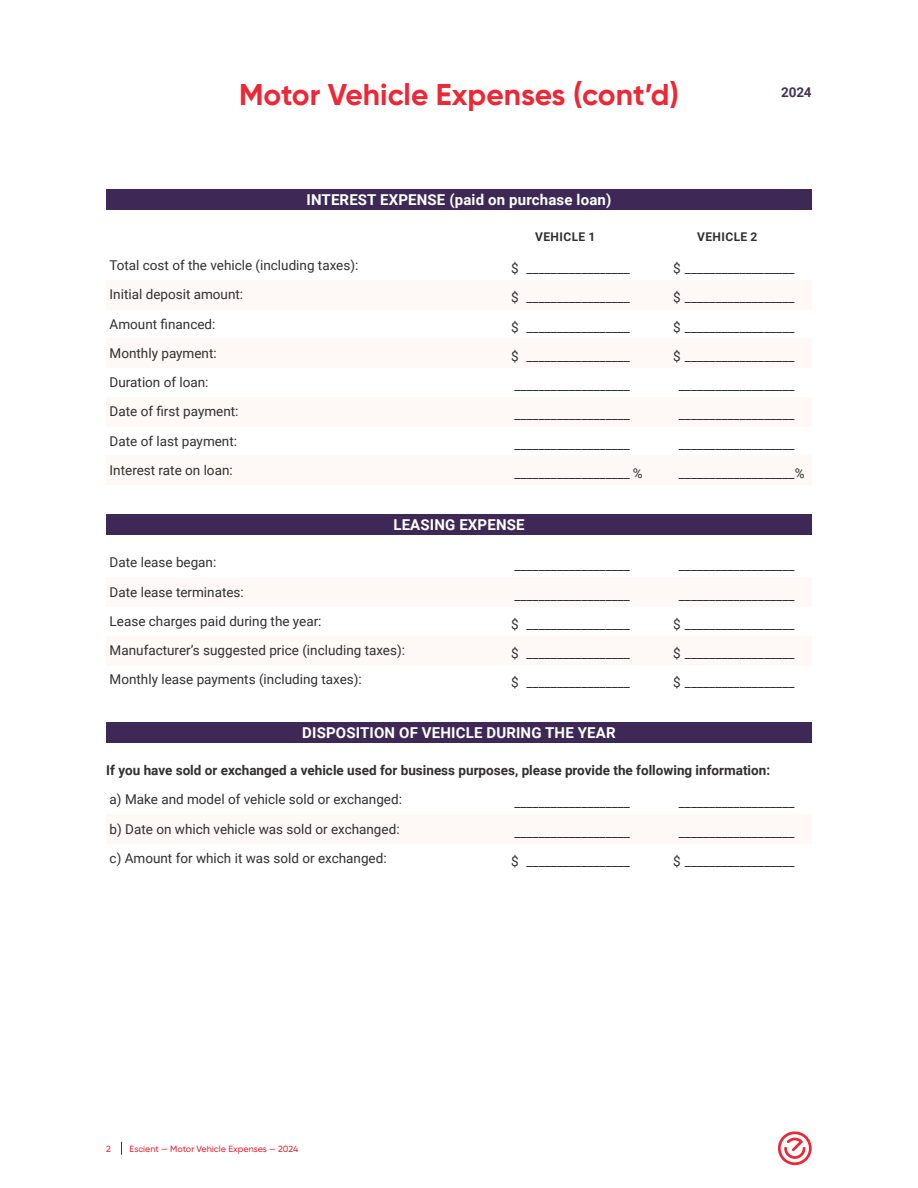
<style>
.page{position:relative;width:918px;height:1188px;background:#fff}
.page>*{position:absolute;margin:0;border:0;box-sizing:border-box;transform-origin:0 0}
.t1{font:700 30px "Gilroy";color:#ed2836}
.t2{font:700 15px "Roboto";letter-spacing:.01em;color:#fff}
.Paragraph_Style_1{font:13.5px "Roboto";color:#312f30}
.t3{font:700 13.5px "Roboto";color:#312f30}
.t4{font:700 13.5px "Roboto";color:#44315a}
.t5{font:700 12px "Roboto";letter-spacing:.035em;color:#312f30}
.t6{font:500 9px "Gilroy";color:#ed2836}
</style>
<div class="page">
<div style="left:106px;top:280px;width:706px;height:30px;background:#fef8f6"></div>
<div style="left:106px;top:338px;width:706px;height:30px;background:#fef8f6"></div>
<div style="left:106px;top:397px;width:706px;height:30px;background:#fef8f6"></div>
<div style="left:106px;top:455px;width:706px;height:30px;background:#fef8f6"></div>
<div style="left:106px;top:577px;width:706px;height:30px;background:#fef8f6"></div>
<div style="left:106px;top:636px;width:706px;height:30px;background:#fef8f6"></div>
<div style="left:106px;top:814px;width:706px;height:30px;background:#fef8f6"></div>
<svg style="left:121px;top:1142px;width:1px;height:13px"></svg>
<div style="left:106px;top:189px;width:706px;height:20px;background:#3e2956"></div>
<div style="left:106px;top:515px;width:706px;height:20px;background:#3e2956"></div>
<div style="left:106px;top:722px;width:706px;height:21px;background:#3e2956"></div>
<svg style="left:778px;top:1131px;width:34px;height:34px"></svg>
<p class="t1" style="left:239px;top:76px;width:441px">Motor Vehicle Expenses (cont’d)</p>
<p class="t4" style="left:781px;top:83px;width:32px">2024</p>
<p class="t2" style="left:307px;top:189px;width:306px">INTEREST EXPENSE (paid on purchase loan)</p>
<p class="t5" style="left:535px;top:228px;width:62px">VEHICLE 1</p>
<p class="t5" style="left:697px;top:228px;width:62px">VEHICLE 2</p>
<p class="Paragraph_Style_1" style="left:109px;top:256px;width:250px">Total cost of the vehicle (including taxes):</p>
<p class="Paragraph_Style_1" style="left:511px;top:259px;width:120px">$ _________________</p>
<p class="Paragraph_Style_1" style="left:673px;top:259px;width:123px">$ __________________</p>
<p class="Paragraph_Style_1" style="left:110px;top:285px;width:135px">Initial deposit amount:</p>
<p class="Paragraph_Style_1" style="left:511px;top:288px;width:120px">$ _________________</p>
<p class="Paragraph_Style_1" style="left:673px;top:288px;width:123px">$ __________________</p>
<p class="Paragraph_Style_1" style="left:110px;top:314px;width:107px">Amount financed:</p>
<p class="Paragraph_Style_1" style="left:511px;top:317px;width:120px">$ _________________</p>
<p class="Paragraph_Style_1" style="left:673px;top:317px;width:123px">$ __________________</p>
<p class="Paragraph_Style_1" style="left:110px;top:343px;width:109px">Monthly payment:</p>
<p class="Paragraph_Style_1" style="left:511px;top:346px;width:120px">$ _________________</p>
<p class="Paragraph_Style_1" style="left:673px;top:346px;width:123px">$ __________________</p>
<p class="Paragraph_Style_1" style="left:110px;top:373px;width:100px">Duration of loan:</p>
<p class="Paragraph_Style_1" style="left:514px;top:376px;width:117px">___________________</p>
<p class="Paragraph_Style_1" style="left:679px;top:376px;width:117px">___________________</p>
<p class="Paragraph_Style_1" style="left:110px;top:402px;width:130px">Date of first payment:</p>
<p class="Paragraph_Style_1" style="left:514px;top:405px;width:117px">___________________</p>
<p class="Paragraph_Style_1" style="left:679px;top:405px;width:117px">___________________</p>
<p class="Paragraph_Style_1" style="left:110px;top:431px;width:129px">Date of last payment:</p>
<p class="Paragraph_Style_1" style="left:514px;top:434px;width:117px">___________________</p>
<p class="Paragraph_Style_1" style="left:679px;top:434px;width:117px">___________________</p>
<p class="Paragraph_Style_1" style="left:110px;top:460px;width:125px">Interest rate on loan:</p>
<p class="Paragraph_Style_1" style="left:514px;top:463px;width:130px">___________________ %</p>
<p class="Paragraph_Style_1" style="left:679px;top:463px;width:127px">___________________%</p>
<p class="Paragraph_Style_1" style="left:110px;top:553px;width:108px">Date lease began:</p>
<p class="Paragraph_Style_1" style="left:110px;top:582px;width:136px">Date lease terminates:</p>
<p class="t2" style="left:393px;top:515px;width:133px">LEASING EXPENSE</p>
<p class="Paragraph_Style_1" style="left:514px;top:556px;width:117px">___________________</p>
<p class="Paragraph_Style_1" style="left:679px;top:556px;width:117px">___________________</p>
<p class="Paragraph_Style_1" style="left:514px;top:585px;width:117px">___________________</p>
<p class="Paragraph_Style_1" style="left:679px;top:585px;width:117px">___________________</p>
<p class="Paragraph_Style_1" style="left:110px;top:612px;width:213px">Lease charges paid during the year:</p>
<p class="Paragraph_Style_1" style="left:511px;top:615px;width:120px">$ _________________</p>
<p class="Paragraph_Style_1" style="left:673px;top:615px;width:123px">$ __________________</p>
<p class="Paragraph_Style_1" style="left:110px;top:641px;width:297px">Manufacturer’s suggested price (including taxes):</p>
<p class="Paragraph_Style_1" style="left:511px;top:644px;width:120px">$ _________________</p>
<p class="Paragraph_Style_1" style="left:673px;top:644px;width:123px">$ __________________</p>
<p class="Paragraph_Style_1" style="left:110px;top:670px;width:254px">Monthly lease payments (including taxes):</p>
<p class="Paragraph_Style_1" style="left:511px;top:673px;width:120px">$ _________________</p>
<p class="Paragraph_Style_1" style="left:673px;top:673px;width:123px">$ __________________</p>
<p class="t2" style="left:302px;top:722px;width:315px">DISPOSITION OF VEHICLE DURING THE YEAR</p>
<p class="t3" style="left:106px;top:761px;width:665px">If you have sold or exchanged a vehicle used for business purposes, please provide the following information:</p>
<p class="Paragraph_Style_1" style="left:110px;top:790px;width:294px">a) Make and model of vehicle sold or exchanged:</p>
<p class="Paragraph_Style_1" style="left:514px;top:793px;width:117px">___________________</p>
<p class="Paragraph_Style_1" style="left:679px;top:793px;width:117px">___________________</p>
<p class="Paragraph_Style_1" style="left:110px;top:819px;width:291px">b) Date on which vehicle was sold or exchanged:</p>
<p class="Paragraph_Style_1" style="left:514px;top:822px;width:117px">___________________</p>
<p class="Paragraph_Style_1" style="left:679px;top:822px;width:117px">___________________</p>
<p class="Paragraph_Style_1" style="left:110px;top:849px;width:279px">c) Amount for which it was sold or exchanged:</p>
<p class="Paragraph_Style_1" style="left:511px;top:852px;width:120px">$ _________________</p>
<p class="Paragraph_Style_1" style="left:673px;top:852px;width:123px">$ __________________</p>
<p class="t6" style="left:106px;top:1143px;width:6px">2</p>
<p class="t6" style="left:130px;top:1143px;width:170px">Escient — Motor Vehicle Expenses — 2024</p>
</div>
